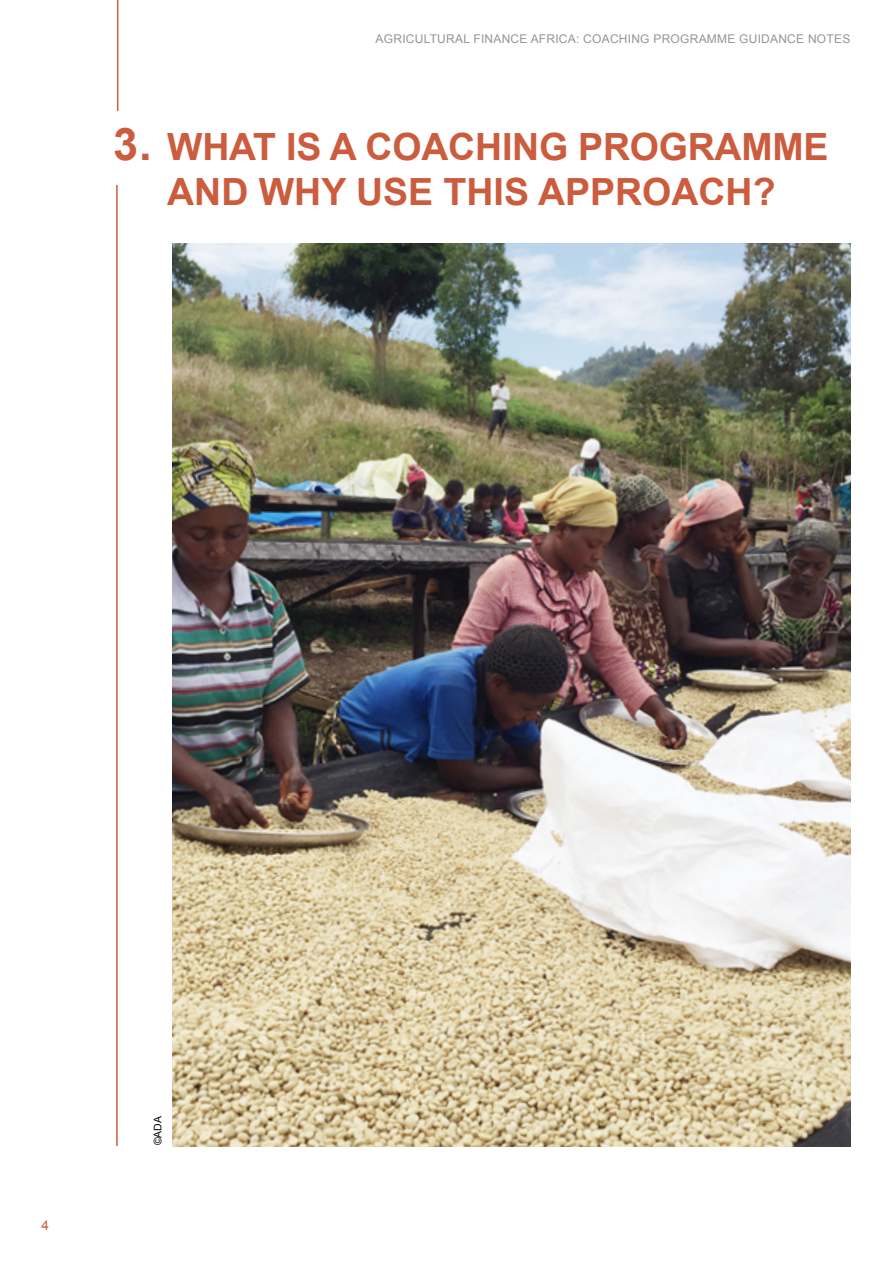
<style>
.page{position:relative;width:893px;height:1263px;background:#fff}
.page>*{position:absolute;margin:0;border:0;box-sizing:border-box;transform-origin:0 0}
.t1{font:700 37.5px/45px "Arial";letter-spacing:-.005em;color:#cb5c3e;text-align:center}
.t2{font:13.5px "Arial";color:#cb5c3e}
.t3{font:12px "Arial";letter-spacing:.02em;color:#939598}
.t4{font:10.5px "Arial";color:#000}
.s1{font-size:45px}
</style>
<div class="page">
<img style="left:172px;top:243px;width:678px;height:903px">
<hr style="left:116px;top:185px;width:2px;height:961px;background:#cb5c3e">
<hr style="left:117px;top:0;width:1px;height:111px;background:#cb5c3e">
<p class="t3" style="left:376px;top:31px;width:476px">AGRICULTURAL FINANCE AFRICA: COACHING PROGRAMME GUIDANCE NOTES</p>
<h1 class="t1" style="left:113px;top:126px;width:717px"><span class="s1">3.</span> WHAT IS A COACHING PROGRAMME<br>AND WHY USE THIS APPROACH?</h1>
<p class="t2" style="left:42px;top:1216px;width:9px">4</p>
<p class="t4" style="left:151px;top:1145px;width:31px;rotate:-90deg">©ADA</p>
</div>
